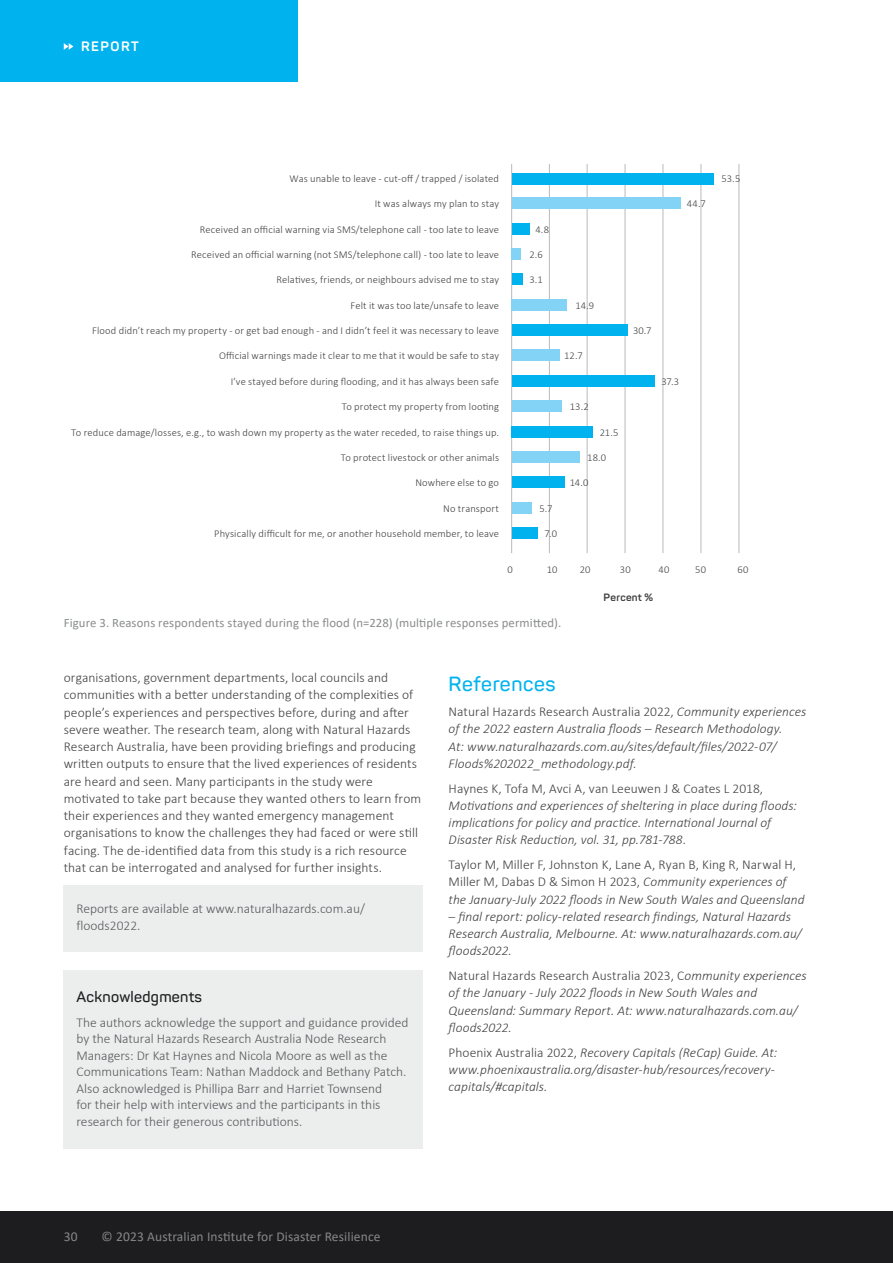
<style>
.page{position:relative;width:893px;height:1263px;background:#fff}
.page>*{position:absolute;margin:0;border:0;box-sizing:border-box;transform-origin:0 0}
.t1{font:600 20.25px "Panton";letter-spacing:.03em;color:#00b3ef}
.t2{font:600 15px "Panton";letter-spacing:.02em;color:#1d1d1f}
.t3{font:300 13.5px/17.2px "Calibri";letter-spacing:.005em;color:#414042}
.t4{font:italic 300 13.5px/17.2px "Calibri";letter-spacing:.005em;color:#414042}
.t5{font:300 13.5px/16.5px "Calibri";color:#58595b}
.t6{font:13.5px "Calibri";letter-spacing:.01em;color:#868788}
.t7{font:700 13.5px "Panton";letter-spacing:.11em;color:#fff}
.t8{font:12.75px "Calibri";letter-spacing:.01em;color:#8a8c8e}
.t9{font:300 10.5px "Calibri";letter-spacing:.015em;color:#414042}
.t10{font:700 10.5px "Panton";letter-spacing:.025em;color:#414042}
.s1{font-style:normal}
.s2{font-style:italic}
</style>
<div class="page">
<div style="left:0;top:0;width:298px;height:81px;background:#00b3ef"></div>
<svg style="left:64px;top:43px;width:9px;height:7px"></svg>
<div style="left:0;top:1212px;width:893px;height:51px;background:#1d1d1f"></div>
<div style="left:64px;top:886px;width:359px;height:66px;background:#eceded"></div>
<div style="left:64px;top:970px;width:359px;height:55px;background:#eceded"></div>
<div style="left:64px;top:1000px;width:359px;height:148px;background:#eceded"></div>
<hr style="left:739px;top:164px;width:1px;height:389px;background:#b8babc">
<hr style="left:663px;top:164px;width:1px;height:389px;background:#b8babc">
<hr style="left:587px;top:164px;width:1px;height:389px;background:#b8babc">
<hr style="left:549px;top:164px;width:1px;height:389px;background:#b8babc">
<hr style="left:625px;top:164px;width:1px;height:389px;background:#b8babc">
<hr style="left:701px;top:164px;width:1px;height:389px;background:#b8babc">
<hr style="left:511px;top:164px;width:1px;height:389px;background:#b8babc">
<div style="left:512px;top:173px;width:202px;height:12px;background:#00b3ef"></div>
<div style="left:512px;top:197px;width:168px;height:12px;background:#83d3f6"></div>
<div style="left:512px;top:223px;width:17px;height:11px;background:#00b3ef"></div>
<div style="left:512px;top:248px;width:9px;height:12px;background:#83d3f6"></div>
<div style="left:512px;top:273px;width:11px;height:12px;background:#00b3ef"></div>
<div style="left:512px;top:299px;width:55px;height:12px;background:#83d3f6"></div>
<div style="left:512px;top:324px;width:116px;height:12px;background:#00b3ef"></div>
<div style="left:512px;top:349px;width:47px;height:12px;background:#83d3f6"></div>
<div style="left:512px;top:375px;width:143px;height:12px;background:#00b3ef"></div>
<div style="left:512px;top:400px;width:50px;height:12px;background:#83d3f6"></div>
<div style="left:512px;top:426px;width:81px;height:12px;background:#00b3ef"></div>
<div style="left:512px;top:451px;width:68px;height:12px;background:#83d3f6"></div>
<div style="left:512px;top:476px;width:52px;height:12px;background:#00b3ef"></div>
<div style="left:512px;top:502px;width:20px;height:12px;background:#83d3f6"></div>
<div style="left:512px;top:527px;width:25px;height:12px;background:#00b3ef"></div>
<p class="t7" style="left:81px;top:38px;width:59px">REPORT</p>
<p class="t9" style="left:289px;top:172px;width:211px">Was unable to leave - cut-off / trapped / isolated</p>
<p class="t9" style="left:721px;top:172px;width:20px">53.5</p>
<p class="t9" style="left:687px;top:197px;width:20px">44.7</p>
<p class="t9" style="left:536px;top:223px;width:15px">4.8</p>
<p class="t9" style="left:529px;top:248px;width:15px">2.6</p>
<p class="t9" style="left:529px;top:273px;width:15px">3.1</p>
<p class="t9" style="left:576px;top:299px;width:20px">14.9</p>
<p class="t9" style="left:633px;top:324px;width:20px">30.7</p>
<p class="t9" style="left:564px;top:349px;width:20px">12.7</p>
<p class="t9" style="left:661px;top:375px;width:19px">37.3</p>
<p class="t9" style="left:570px;top:400px;width:20px">13.2</p>
<p class="t9" style="left:600px;top:426px;width:20px">21.5</p>
<p class="t9" style="left:587px;top:451px;width:20px">18.0</p>
<p class="t9" style="left:570px;top:476px;width:20px">14.0</p>
<p class="t9" style="left:539px;top:502px;width:14px">5.7</p>
<p class="t9" style="left:545px;top:527px;width:14px">7.0</p>
<p class="t9" style="left:508px;top:563px;width:7px">0</p>
<p class="t9" style="left:547px;top:563px;width:12px">10</p>
<p class="t9" style="left:580px;top:563px;width:12px">20</p>
<p class="t9" style="left:620px;top:563px;width:12px">30</p>
<p class="t9" style="left:659px;top:563px;width:13px">40</p>
<p class="t9" style="left:695px;top:563px;width:12px">50</p>
<p class="t10" style="left:604px;top:590px;width:51px">Percent %</p>
<p class="t9" style="left:375px;top:197px;width:126px">It was always my plan to stay</p>
<p class="t9" style="left:200px;top:223px;width:301px">Received an official warning via SMS/telephone call - too late to leave</p>
<p class="t9" style="left:191px;top:248px;width:309px">Received an official warning (not SMS/telephone call) - too late to leave</p>
<p class="t9" style="left:276px;top:273px;width:224px">Relatives, friends, or neighbours advised me to stay</p>
<p class="t9" style="left:350px;top:299px;width:150px">Felt it was too late/unsafe to leave</p>
<p class="t9" style="left:92px;top:324px;width:408px">Flood didn’t reach my property - or get bad enough - and I didn’t feel it was necessary to leave</p>
<p class="t9" style="left:219px;top:349px;width:282px">Official warnings made it clear to me that it would be safe to stay</p>
<p class="t9" style="left:231px;top:375px;width:270px">I’ve stayed before during flooding, and it has always been safe</p>
<p class="t9" style="left:342px;top:400px;width:159px">To protect my property from looting</p>
<p class="t9" style="left:71px;top:425px;width:429px">To reduce damage/losses, e.g., to wash down my property as the water receded, to raise things up.</p>
<p class="t9" style="left:341px;top:451px;width:160px">To protect livestock or other animals</p>
<p class="t9" style="left:415px;top:476px;width:85px">Nowhere else to go</p>
<p class="t9" style="left:443px;top:502px;width:57px">No transport</p>
<p class="t9" style="left:214px;top:527px;width:286px">Physically difficult for me, or another household member, to leave</p>
<p class="t9" style="left:737px;top:563px;width:12px">60</p>
<p class="t8" style="left:64px;top:614px;width:499px">Figure 3. Reasons respondents stayed during the flood (n=228) (multiple responses permitted).</p>
<p class="t3" style="left:64px;top:669px;width:359px">organisations, government departments, local councils and communities with a better understanding of the complexities of people’s experiences and perspectives before, during and after severe weather. The research team, along with Natural Hazards Research Australia, have been providing briefings and producing written outputs to ensure that the lived experiences of residents are heard and seen. Many participants in the study were motivated to take part because they wanted others to learn from their experiences and they wanted emergency management organisations to know the challenges they had faced or were still facing. The de-identified data from this study is a rich resource that can be interrogated and analysed for further insights.</p>
<p class="t5" style="left:77px;top:900px;width:290px">Reports are available at www.naturalhazards.com.au/ floods2022.</p>
<p class="t2" style="left:77px;top:987px;width:127px">Acknowledgments</p>
<p class="t5" style="left:77px;top:1014px;width:334px">The authors acknowledge the support and guidance provided by the Natural Hazards Research Australia Node Research Managers: Dr Kat Haynes and Nicola Moore as well as the Communications Team: Nathan Maddock and Bethany Patch.<br>Also acknowledged is Phillipa Barr and Harriet Townsend<br>for their help with interviews and the participants in this research for their generous contributions.</p>
<h1 class="t1" style="left:449px;top:672px;width:109px">References</h1>
<p class="t4" style="left:449px;top:703px;width:359px"><span class="s1">Natural Hazards Research Australia 2022,</span> Community experiences of the 2022 eastern Australia floods – Research Methodology.<br>At: www.naturalhazards.com.au/sites/default/files/2022-07/ Floods%202022_methodology.pdf.</p>
<p class="t3" style="left:449px;top:779px;width:316px">Haynes K, Tofa M, Avci A, van Leeuwen J &amp; Coates L 2018,</p>
<p class="t4" style="left:449px;top:797px;width:350px">Motivations and experiences of sheltering in place during floods: implications for policy and practice. International Journal of<br>Disaster Risk Reduction, vol. 31, pp.781-788.</p>
<p class="t3" style="left:449px;top:856px;width:357px">Taylor M, Miller F, Johnston K, Lane A, Ryan B, King R, Narwal H,<br>Miller M, Dabas D &amp; Simon H 2023, <span class="s2">Community experiences of the January-July 2022 floods in New South Wales and Queensland</span></p>
<p class="t4" style="left:449px;top:907px;width:355px">– final report: policy-related research findings, Natural Hazards<br>Research Australia, Melbourne. At: www.naturalhazards.com.au/ floods2022.</p>
<p class="t4" style="left:449px;top:967px;width:360px"><span class="s1">Natural Hazards Research Australia 2023, C</span>ommunity experiences of the January - July 2022 floods in New South Wales and Queensland: Summary Report. At: www.naturalhazards.com.au/ floods2022.</p>
<p class="t4" style="left:449px;top:1043px;width:330px"><span class="s1">Phoenix Australia 2022,</span> Recovery Capitals (ReCap) Guide. At: www.phoenixaustralia.org/disaster-hub/resources/recovery&shy;capitals/#capitals.</p>
<p class="t6" style="left:64px;top:1227px;width:15px">30</p>
<p class="t6" style="left:102px;top:1227px;width:280px">© 2023 Australian Institute for Disaster Resilience</p>
</div>
